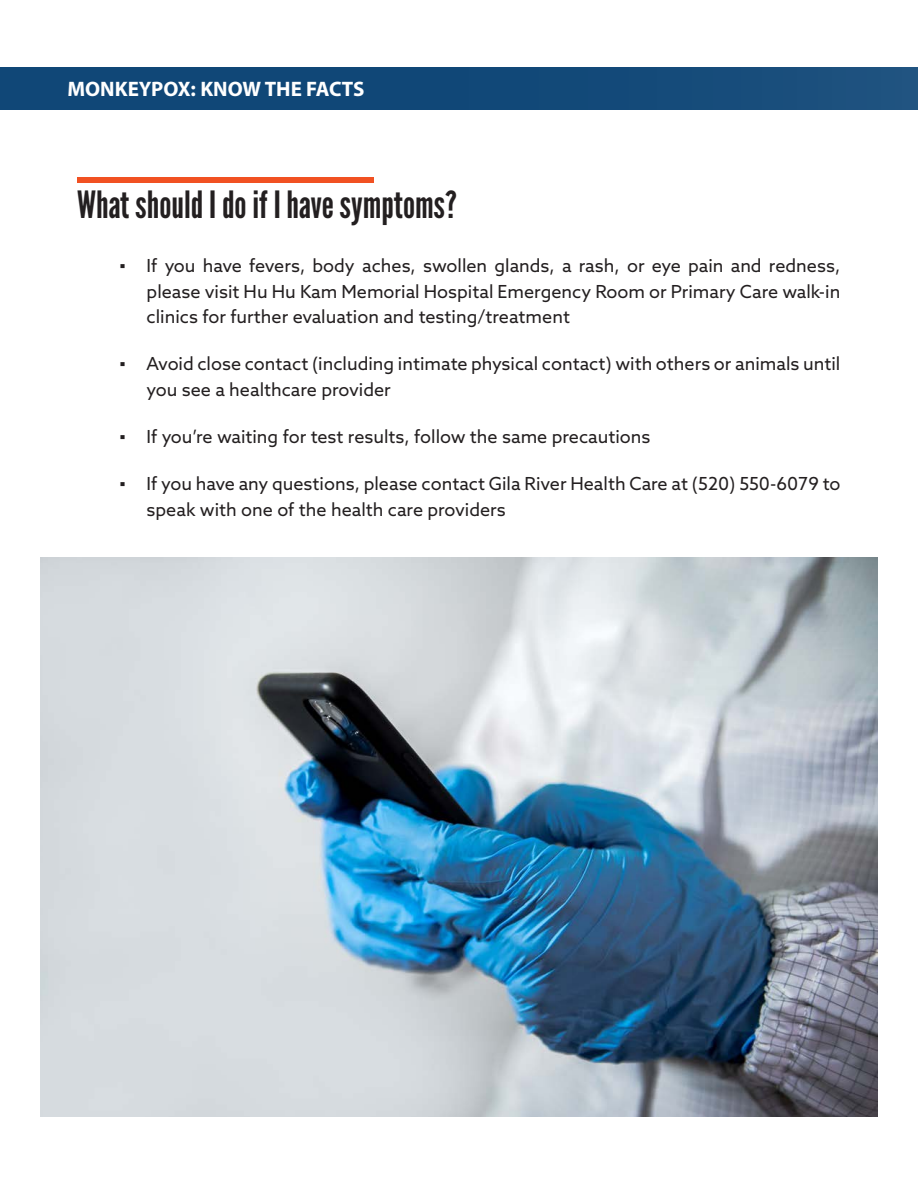
<style>
.page{position:relative;width:918px;height:1188px;background:#fff}
.page>*{position:absolute;margin:0;border:0;box-sizing:border-box;transform-origin:0 0}
.t1{font:37.5px "League Gothic";color:#231f20}
.t2{font:700 21px "Myriad Pro";color:#fff}
.t3{font:18px/25.5px "Azo Sans";color:#231f20}
.s1{font-family:"Times New Roman"}
</style>
<div class="page">
<div style="left:0;top:68px;width:918px;height:42px;background:linear-gradient(to right,#0c4475,#1a4f7d)"></div>
<img style="left:41px;top:557px;width:836px;height:559px">
<div style="left:77px;top:177px;width:297px;height:6px;background:#f15122"></div>
<p class="t2" style="left:68px;top:75px;width:299px">MONKEYPOX: KNOW THE FACTS</p>
<h1 class="t1" style="left:77px;top:183px;width:381px">What should I do if I have symptoms?</h1>
<p class="t3" style="left:147px;top:253px;width:695px;text-align:justify;text-indent:-27px"><span class="s1">▪</span> If you have fevers, body aches, swollen glands, a rash, or eye pain and redness, please visit Hu Hu Kam Memorial Hospital Emergency Room or Primary Care walk-in clinics for further evaluation and testing/treatment</p>
<p class="t3" style="left:147px;top:351px;width:695px;text-indent:-27px"><span class="s1">▪</span> Avoid close contact (including intimate physical contact) with others or animals until you see a healthcare provider</p>
<p class="t3" style="left:120px;top:423px;width:532px"><span class="s1">▪</span> If you’re waiting for test results, follow the same precautions</p>
<p class="t3" style="left:147px;top:471px;width:695px;text-indent:-27px"><span class="s1">▪</span> If you have any questions, please contact Gila River Health Care at (520) 550-6079 to speak with one of the health care providers</p>
</div>
